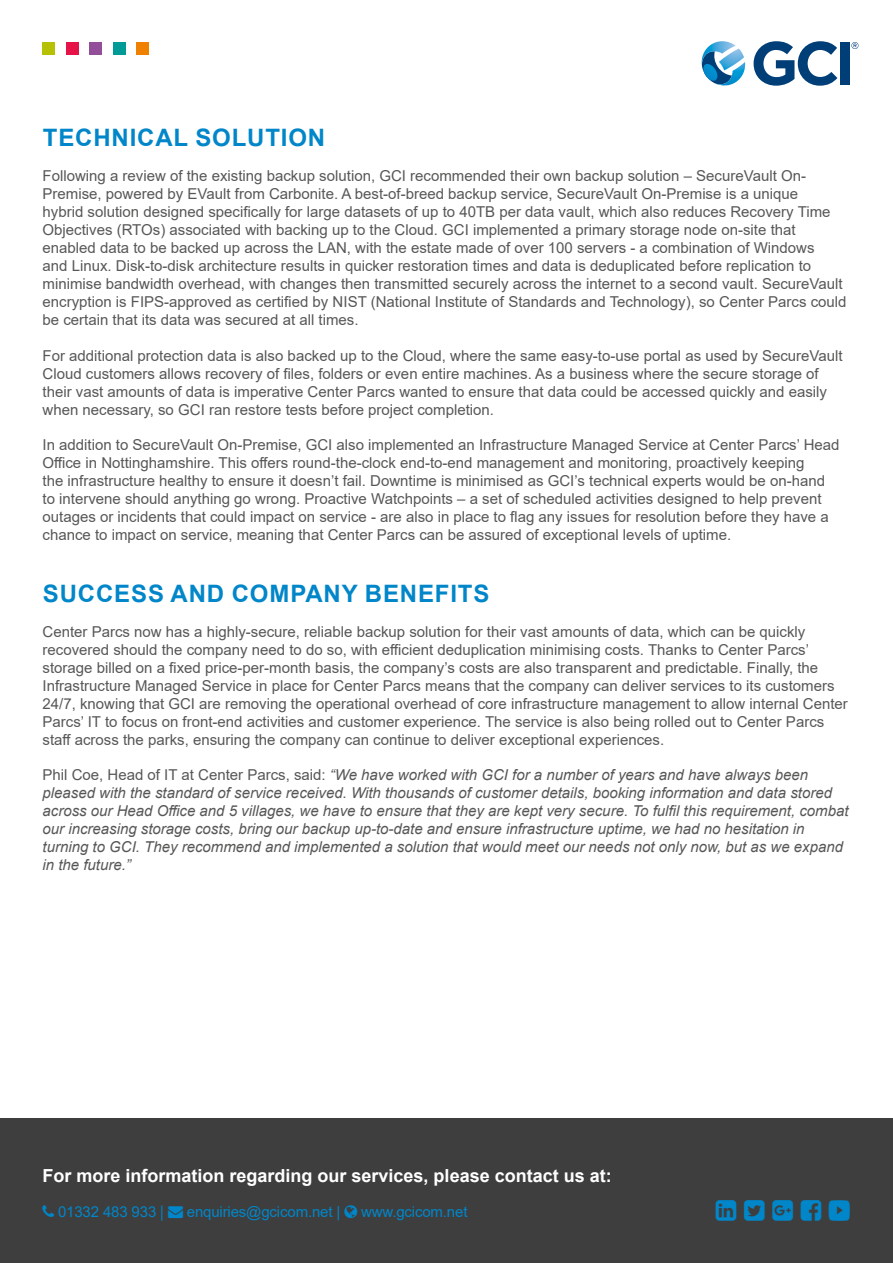
<style>
.page{position:relative;width:893px;height:1263px;background:#fff}
.page>*{position:absolute;margin:0;border:0;box-sizing:border-box;transform-origin:0 0}
.t1{font:700 24px "Arial";letter-spacing:.035em;color:#0086c9}
.t2{font:700 18px "Arial";color:#fff}
.t3{font:15px/18px "Arial";color:#575756}
.t4{font:italic 15px/18px "Arial";color:#575756}
.t5{font:15px "Arial";letter-spacing:-.01em;color:#0086c9}
.s1{font-style:normal}
.s2{font-family:"Segoe UI"}
</style>
<div class="page">
<svg style="left:754px;top:41px;width:83px;height:45px"></svg>
<div style="left:841px;top:42px;width:9px;height:43px;background:#003e78"></div>
<svg style="left:701px;top:41px;width:45px;height:45px"></svg>
<svg style="left:851px;top:42px;width:7px;height:7px"></svg>
<div style="left:0;top:1119px;width:893px;height:144px;background:#3e3e3e"></div>
<div style="left:43px;top:43px;width:12px;height:12px;background:#b6c103"></div>
<div style="left:66px;top:43px;width:13px;height:12px;background:#e61348"></div>
<div style="left:89px;top:43px;width:13px;height:12px;background:#924e99"></div>
<div style="left:113px;top:43px;width:12px;height:12px;background:#009b97"></div>
<div style="left:136px;top:43px;width:13px;height:12px;background:#f08000"></div>
<h1 class="t1" style="left:43px;top:121px;width:284px">TECHNICAL SOLUTION</h1>
<p class="t3" style="left:43px;top:167px;width:805px">Following a review of the existing backup solution, GCI recommended their own backup solution – SecureVault On-Premise, powered by EVault from Carbonite. A best-of-breed backup service, SecureVault On-Premise is a unique<br>hybrid solution designed specifically for large datasets of up to 40TB per data vault, which also reduces Recovery Time Objectives (RTOs) associated with backing up to the Cloud. GCI implemented a primary storage node on-site that enabled data to be backed up across the LAN, with the estate made of over 100 servers - a combination of Windows<br>and Linux. Disk-to-disk architecture results in quicker restoration times and data is deduplicated before replication to minimise bandwidth overhead, with changes then transmitted securely across the internet to a second vault. SecureVault encryption is FIPS-approved as certified by NIST (National Institute of Standards and Technology), so Center Parcs could be certain that its data was secured at all times.</p>
<p class="t3" style="left:43px;top:346px;width:802px">For additional protection data is also backed up to the Cloud, where the same easy-to-use portal as used by SecureVault Cloud customers allows recovery of files, folders or even entire machines. As a business where the secure storage of their vast amounts of data is imperative Center Parcs wanted to ensure that data could be accessed quickly and easily when necessary, so GCI ran restore tests before project completion.</p>
<p class="t3" style="left:43px;top:435px;width:799px">In addition to SecureVault On-Premise, GCI also implemented an Infrastructure Managed Service at Center Parcs’ Head Office in Nottinghamshire. This offers round-the-clock end-to-end management and monitoring, proactively keeping<br>the infrastructure healthy to ensure it doesn’t fail. Downtime is minimised as GCI’s technical experts would be on-hand to intervene should anything go wrong. Proactive Watchpoints – a set of scheduled activities designed to help prevent outages or incidents that could impact on service - are also in place to flag any issues for resolution before they have a chance to impact on service, meaning that Center Parcs can be assured of exceptional levels of uptime.</p>
<h1 class="t1" style="left:43px;top:577px;width:448px">SUCCESS AND COMPANY BENEFITS</h1>
<p class="t3" style="left:43px;top:623px;width:807px">Center Parcs now has a highly-secure, reliable backup solution for their vast amounts of data, which can be quickly recovered should the company need to do so, with efficient deduplication minimising costs. Thanks to Center Parcs’ storage billed on a fixed price-per-month basis, the company’s costs are also transparent and predictable. Finally, the Infrastructure Managed Service in place for Center Parcs means that the company can deliver services to its customers 24/7, knowing that GCI are removing the operational overhead of core infrastructure management to allow internal Center Parcs’ IT to focus on front-end activities and customer experience. The service is also being rolled out to Center Parcs staff across the parks, ensuring the company can continue to deliver exceptional experiences.</p>
<p class="t4" style="left:43px;top:766px;width:807px"><span class="s1">Phil Coe, Head of IT at Center Parcs, said:</span> “We have worked with GCI for a number of years and have always been pleased with the standard of service received. With thousands of customer details, booking information and data stored across our Head Office and 5 villages, we have to ensure that they are kept very secure. To fulfil this requirement, combat our increasing storage costs, bring our backup up-to-date and ensure infrastructure uptime, we had no hesitation in turning to GCI. They recommend and implemented a solution that would meet our needs not only now, but as we expand in the future.”</p>
<p class="t2" style="left:43px;top:1163px;width:571px">For more information regarding our services, please contact us at:</p>
<p class="t5" style="left:58px;top:1201px;width:284px">01332 483 933 <span class="s2">|</span> → enquiries@gcicom.net |</p>
<p class="t5" style="left:361px;top:1201px;width:108px">www.gcicom.net</p>
</div>
